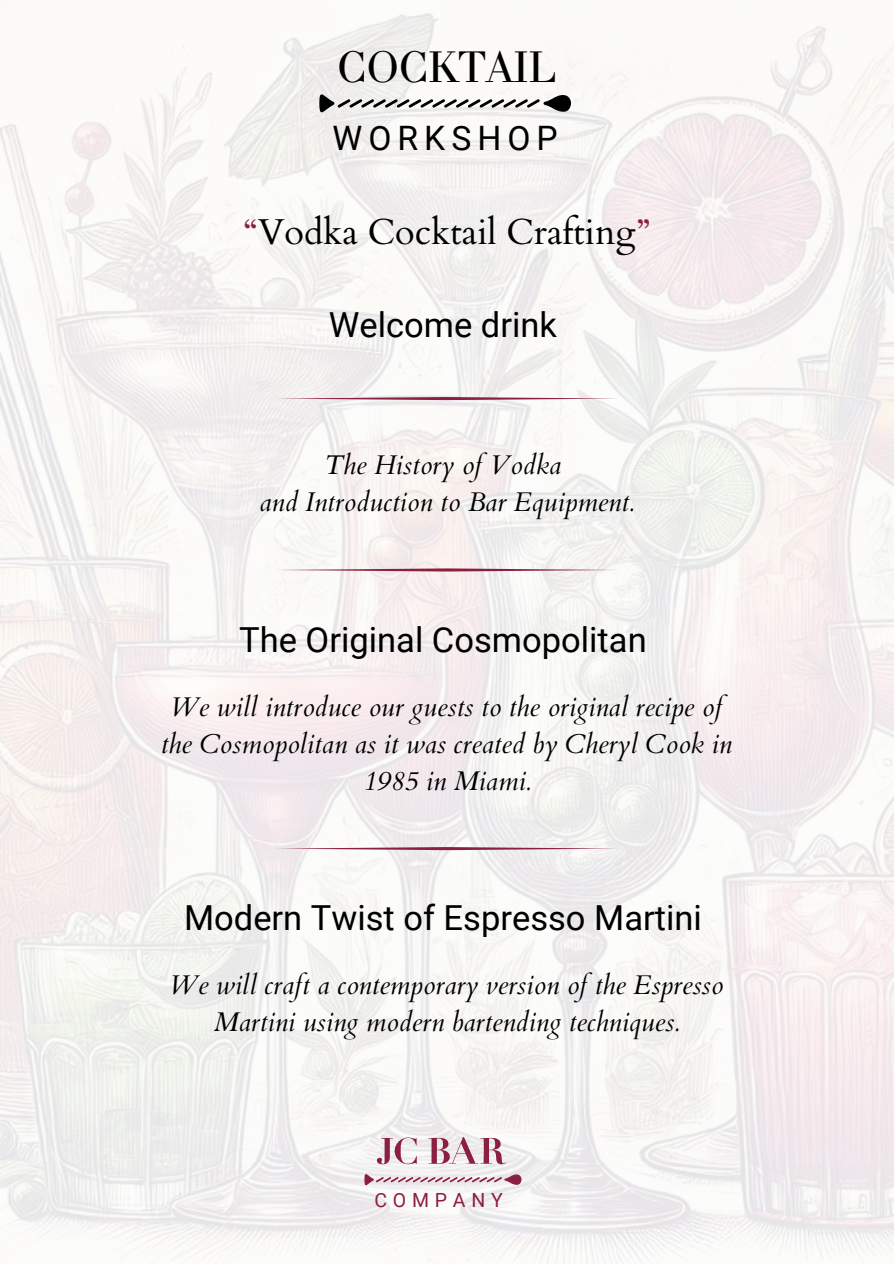
<style>
.page{position:relative;width:894px;height:1264px;background:#fff}
.page>*{position:absolute;margin:0;border:0;box-sizing:border-box;transform-origin:0 0}
.t1{font:45.45px "Didot LP Regular";letter-spacing:-.01em;color:#000}
.t2{font:36px "Cardo";color:#000}
.t3{font:34.5px "Roboto";color:#000}
.t4{font:33.6px "Roboto";letter-spacing:.18em;color:#000}
.t5{font:italic 27px/37.2px "Cardo";color:#000;text-align:center}
.t6{font:19.5px "Roboto";letter-spacing:.295em;color:#8b1f40}
.s1{color:#8b1f40}
</style>
<div class="page">
<img style="left:0;top:1px;width:893px;height:1262px">
<svg style="left:377px;top:1137px;width:39px;height:27px"></svg>
<svg style="left:428px;top:1136px;width:78px;height:28px"></svg>
<svg style="left:364px;top:1173px;width:157px;height:12px"></svg>
<svg style="left:275px;top:397px;width:343px;height:3px"></svg>
<svg style="left:275px;top:568px;width:343px;height:3px"></svg>
<svg style="left:275px;top:847px;width:343px;height:3px"></svg>
<svg style="left:319px;top:94px;width:252px;height:18px"></svg>
<h3 class="t1" style="left:337px;top:42px;width:221px">COCKTAIL</h3>
<h4 class="t4" style="left:332px;top:118px;width:227px">WORKSHOP</h4>
<h4 class="t2" style="left:244px;top:208px;width:407px"><span class="s1">“</span>Vodka Cocktail Crafting<span class="s1">”</span></h4>
<h1 class="t3" style="left:329px;top:305px;width:229px">Welcome drink</h1>
<p class="t5" style="left:259px;top:447px;width:375px">The History of Vodka<br>and Introduction to Bar Equipment.</p>
<h2 class="t3" style="left:239px;top:619px;width:409px">The Original Cosmopolitan</h2>
<h3 class="t5" style="left:161px;top:688px;width:572px">We will introduce our guests to the original recipe of the Cosmopolitan as it was created by Cheryl Cook in<br>1985 in Miami.</h3>
<h3 class="t3" style="left:184px;top:898px;width:519px">Modern Twist of Espresso Martini</h3>
<p class="t5" style="left:169px;top:966px;width:555px">We will craft a contemporary version of the Espresso<br>Martini using modern bartending techniques.</p>
<p class="t6" style="left:374px;top:1189px;width:130px">COMPANY</p>
</div>
